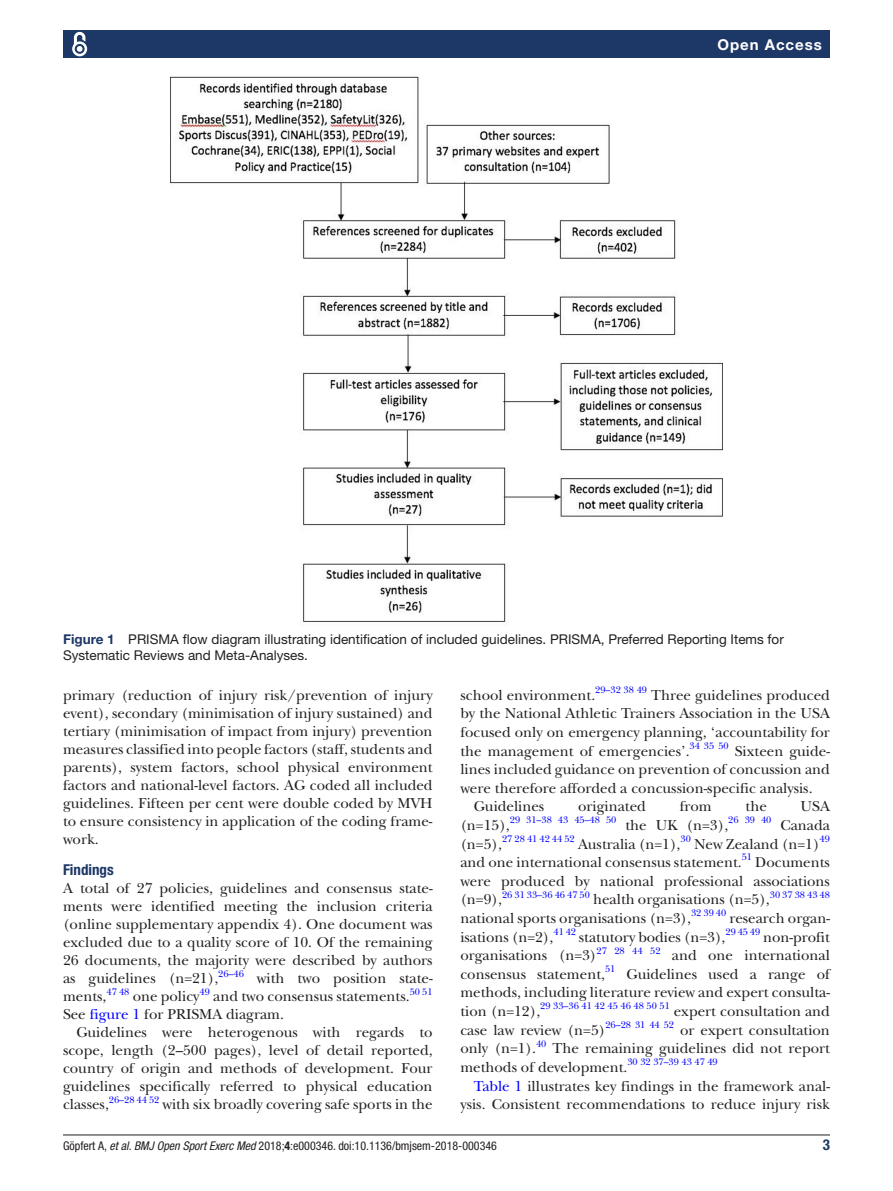
<style>
.page{position:relative;width:893px;height:1191px;background:#fff}
.page>*{position:absolute;margin:0;border:0;box-sizing:border-box;transform-origin:0 0}
.t1{font:15px/18px "New Baskerville";color:#231f20;text-align:justify}
.t2{font:700 15px "Helvetica Neue LT Std";letter-spacing:.065em;color:#fff}
.t3{font:700 condensed 15px "Helvetica Neue LT Std";color:#1d3766}
.t4{font:13.5px/16.5px "Helvetica Neue LT Std";color:#231f20}
.t5{font:condensed 12px "Helvetica Neue LT Std";color:#231f20}
.t6{font:9.9px "New Baskerville";color:#00f}
.s1{font-weight:700;color:#1d3766}
.s2{color:#00f}
.s3{font-style:italic}
.s4{font-weight:700}
</style>
<div class="page">
<hr style="left:63px;top:1134px;width:767px;height:1px;background:#231f20">
<div style="left:63px;top:31px;width:767px;height:27px;background:#1d3766"></div>
<svg style="left:72px;top:31px;width:16px;height:26px"></svg>
<img style="left:170px;top:76px;width:553px;height:546px">
<p class="t2" style="left:717px;top:35px;width:106px">Open Access</p>
<p class="t4" style="left:63px;top:630px;width:722px"><span class="s1">Figure 1</span> PRISMA flow diagram illustrating identification of included guidelines. PRISMA, Preferred Reporting Items for<br>Systematic Reviews and Meta-Analyses.</p>
<p class="t1" style="left:63px;top:686px;width:371px">primary (reduction of injury risk/prevention of injury event), secondary (minimisation of injury sustained) and tertiary (minimisation of impact from injury) prevention measures classified into people factors (staff, students and parents), system factors, school physical environment factors and national-level factors. AG coded all included guidelines. Fifteen per cent were double coded by MVH to ensure consistency in application of the coding frame&shy;work.</p>
<p class="t3" style="left:63px;top:861px;width:52px">Findings</p>
<p class="t1" style="left:63px;top:879px;width:371px">A total of 27 policies, guidelines and consensus state&shy;ments were identified meeting the inclusion criteria (online supplementary appendix 4). One document was excluded due to a quality score of 10. Of the remaining 26 documents, the majority were described by authors as guidelines (n=21),</p>
<p class="t6" style="left:218px;top:967px;width:27px">26–46</p>
<p class="t1" style="left:257px;top:969px;width:177px">with two position state-</p>
<p class="t6" style="left:106px;top:985px;width:24px">47 48</p>
<p class="t1" style="left:133px;top:987px;width:68px">one policy</p>
<p class="t6" style="left:200px;top:985px;width:12px">49</p>
<p class="t1" style="left:213px;top:987px;width:198px">and two consensus statements.</p>
<p class="t6" style="left:410px;top:985px;width:24px">50 51</p>
<p class="t1" style="left:63px;top:1005px;width:223px">See <span class="s2">figure 1</span> for PRISMA diagram.</p>
<p class="t1" style="left:76px;top:1023px;width:358px">Guidelines were heterogenous with regards to</p>
<p class="t1" style="left:63px;top:1041px;width:371px">scope, length (2–500 pages), level of detail reported,</p>
<p class="t1" style="left:63px;top:1059px;width:371px">country of origin and methods of development. Four</p>
<p class="t1" style="left:63px;top:1077px;width:371px">guidelines specifically referred to physical education</p>
<p class="t1" style="left:63px;top:1095px;width:47px">classes,</p>
<p class="t6" style="left:109px;top:1093px;width:52px">26–28 44 52</p>
<p class="t1" style="left:162px;top:1095px;width:272px">with six broadly covering safe sports in the</p>
<p class="t1" style="left:63px;top:987px;width:45px">ments,</p>
<p class="t1" style="left:460px;top:686px;width:136px">school environment.</p>
<p class="t6" style="left:595px;top:684px;width:53px">29–32 38 49</p>
<p class="t1" style="left:460px;top:685px;width:371px;line-height:18.6px;text-indent:191px">Three guidelines produced by the National Athletic Trainers Association in the USA focused only on emergency planning, ‘accountability for the management of emergencies’.</p>
<p class="t6" style="left:690px;top:740px;width:41px">34 35 50</p>
<p class="t1" style="left:735px;top:742px;width:97px">Sixteen guide-</p>
<p class="t1" style="left:460px;top:760px;width:371px">lines included guidance on prevention of concussion and</p>
<p class="t1" style="left:460px;top:779px;width:354px">were therefore afforded a concussion-specific analysis.</p>
<p class="t1" style="left:474px;top:797px;width:72px">Guidelines</p>
<p class="t1" style="left:578px;top:797px;width:69px">originated</p>
<p class="t1" style="left:680px;top:797px;width:34px">from</p>
<p class="t1" style="left:745px;top:797px;width:23px">the</p>
<p class="t1" style="left:801px;top:797px;width:31px">USA</p>
<p class="t1" style="left:460px;top:816px;width:51px">(n=15),</p>
<p class="t6" style="left:510px;top:814px;width:108px">29 31–38 43 45–48 50</p>
<p class="t1" style="left:625px;top:816px;width:104px">the UK (n=3),</p>
<p class="t6" style="left:728px;top:814px;width:45px">26 39 40</p>
<p class="t1" style="left:780px;top:816px;width:51px">Canada</p>
<p class="t1" style="left:460px;top:835px;width:43px">(n=5),</p>
<p class="t6" style="left:502px;top:833px;width:74px">27 28 41 42 44 52</p>
<p class="t1" style="left:578px;top:835px;width:104px">Australia (n=1),</p>
<p class="t6" style="left:680px;top:833px;width:12px">30</p>
<p class="t1" style="left:694px;top:835px;width:127px">New Zealand (n=1)</p>
<p class="t6" style="left:820px;top:833px;width:12px">49</p>
<p class="t1" style="left:460px;top:853px;width:371px;line-height:18.6px">and one international consensus statement.<sup>51</sup> Documents were produced by national professional associations (n=9),</p>
<p class="t6" style="left:502px;top:888px;width:89px">26 31 33–36 46 47 50</p>
<p class="t1" style="left:593px;top:890px;width:178px">health organisations (n=5),</p>
<p class="t6" style="left:770px;top:888px;width:62px">30 37 38 43 48</p>
<p class="t1" style="left:460px;top:909px;width:232px">national sports organisations (n=3),</p>
<p class="t6" style="left:691px;top:907px;width:37px">32 39 40</p>
<p class="t1" style="left:729px;top:909px;width:102px">research organ-</p>
<p class="t1" style="left:460px;top:928px;width:95px">isations (n=2),</p>
<p class="t6" style="left:553px;top:926px;width:24px">41 42</p>
<p class="t1" style="left:579px;top:928px;width:148px">statutory bodies (n=3),</p>
<p class="t6" style="left:725px;top:926px;width:36px">29 45 49</p>
<p class="t1" style="left:763px;top:928px;width:68px">non-profit</p>
<p class="t1" style="left:460px;top:946px;width:202px">organisations (n=3)<sup>27</sup> <sup>28</sup> <sup>44</sup> <sup>52</sup></p>
<p class="t1" style="left:672px;top:946px;width:160px">and one international</p>
<p class="t1" style="left:460px;top:965px;width:146px">consensus statement,</p>
<p class="t6" style="left:605px;top:963px;width:12px">51</p>
<p class="t1" style="left:460px;top:964px;width:371px;line-height:18.6px;text-indent:166px">Guidelines used a range of methods, including literature review and expert consulta&shy;tion (n=12),</p>
<p class="t6" style="left:540px;top:1000px;width:131px">29 33–36 41 42 45 46 48 50 51</p>
<p class="t1" style="left:674px;top:1002px;width:158px">expert consultation and</p>
<p class="t1" style="left:460px;top:1021px;width:147px">case law review (n=5)</p>
<p class="t6" style="left:605px;top:1019px;width:70px">26–28 31 44 52</p>
<p class="t1" style="left:680px;top:1021px;width:151px">or expert consultation</p>
<p class="t1" style="left:460px;top:1039px;width:77px">only (n=1).</p>
<p class="t6" style="left:536px;top:1037px;width:12px">40</p>
<p class="t1" style="left:460px;top:1039px;width:371px;line-height:18.6px;text-indent:92px">The remaining guidelines did not report methods of development.</p>
<p class="t6" style="left:627px;top:1056px;width:92px">30 32 37–39 43 47 49</p>
<p class="t1" style="left:460px;top:1076px;width:371px;line-height:18.6px;text-align:right"><span class="s2">Table 1</span> illustrates key findings in the framework anal&shy;ysis. Consistent recommendations to reduce injury risk</p>
<p class="t5" style="left:63px;top:1138px;width:435px">Göpfert A, <span class="s3">et al</span>. <span class="s3">BMJ Open Sport Exerc Med</span> 2018;<span class="s4">4</span>:e000346. doi:10.1136/bmjsem-2018-000346</p>
<p class="t3" style="left:823px;top:1135px;width:9px">3</p>
</div>
